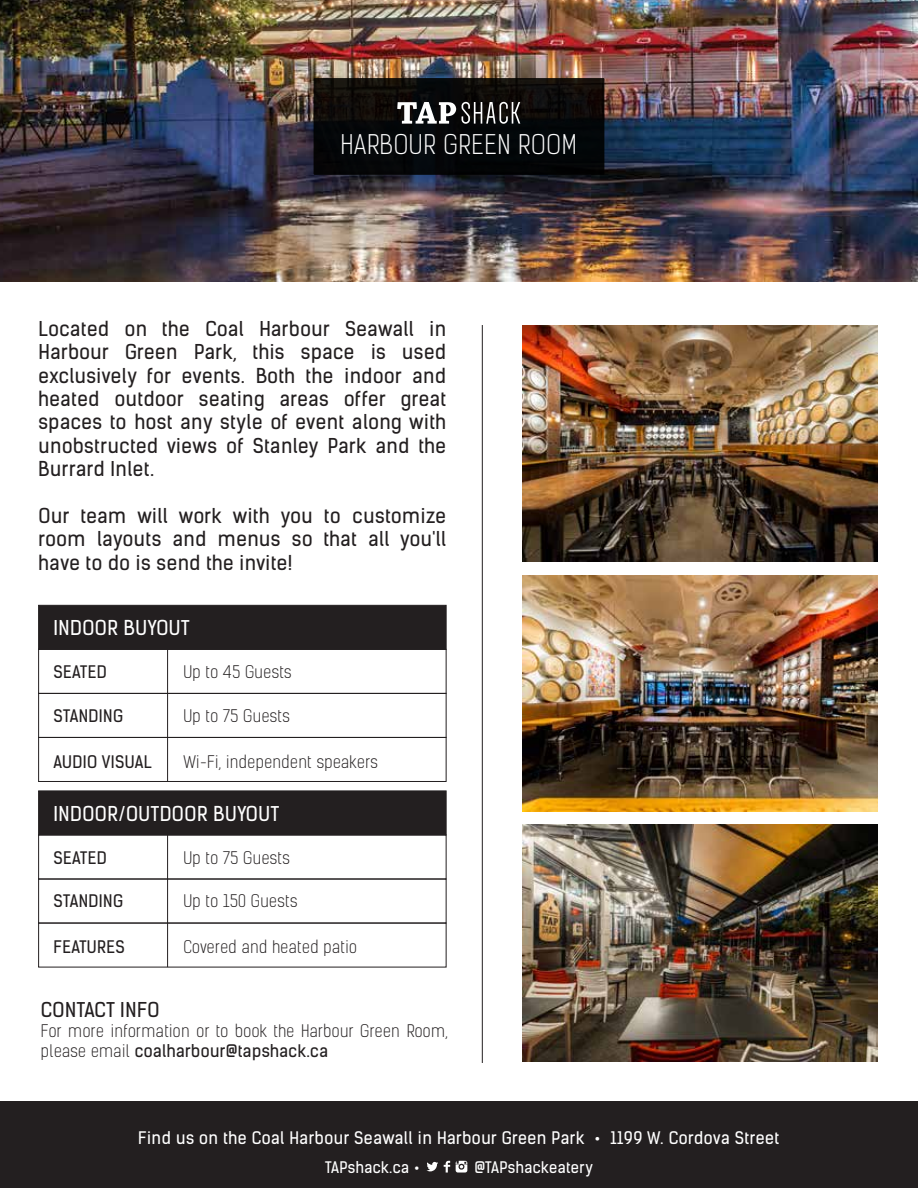
<style>
.page{position:relative;width:918px;height:1188px;background:#fff}
.page>*{position:absolute;margin:0;border:0;box-sizing:border-box;transform-origin:0 0}
.t1{font:300 25.8px "Kelson Sans";letter-spacing:.025em;color:#fff}
.t2{font:19.5px/23.4px "Kelson Sans";letter-spacing:.025em;color:#231f20;text-align:justify}
.t3{font:19.5px "Kelson Sans";letter-spacing:.025em;color:#fff}
.t4{font:300 16.5px/19.8px "Kelson Sans";letter-spacing:.025em;color:#231f20}
.t5{font:16.5px "Kelson Sans";letter-spacing:.03em;color:#fff}
.t6{font:16.5px "Kelson Sans";letter-spacing:.025em;color:#231f20}
.t7{font:15.3px "Kelson Sans";letter-spacing:.025em;color:#fff}
.s1{color:#231f20}
.s2{font-weight:400}
</style>
<div class="page">
<img style="left:0;top:0;width:918px;height:282px">
<div style="left:314px;top:78px;width:290px;height:97px;background:#090902"></div>
<svg style="left:397px;top:102px;width:59px;height:22px"></svg>
<svg style="left:462px;top:102px;width:58px;height:22px"></svg>
<div style="left:0;top:1102px;width:918px;height:86px;background:#231f20"></div>
<svg style="left:456px;top:1161px;width:11px;height:12px"></svg>
<svg style="left:444px;top:1161px;width:6px;height:12px"></svg>
<svg style="left:426px;top:1162px;width:12px;height:9px"></svg>
<hr style="left:482px;top:325px;width:1px;height:738px;background:#231f20">
<img style="left:523px;top:325px;width:354px;height:237px">
<img style="left:523px;top:575px;width:354px;height:237px">
<img style="left:523px;top:825px;width:354px;height:236px">
<div style="left:38px;top:605px;width:409px;height:45px;background:#231f20;border:1px solid #231f20"></div>
<div style="left:38px;top:649px;width:409px;height:45px;border:1px solid #231f20"></div>
<div style="left:38px;top:693px;width:409px;height:45px;border:1px solid #231f20"></div>
<div style="left:38px;top:737px;width:409px;height:45px;border:1px solid #231f20"></div>
<hr style="left:167px;top:649px;width:1px;height:132px;background:#231f20">
<div style="left:38px;top:791px;width:409px;height:44px;background:#231f20"></div>
<div style="left:38px;top:835px;width:409px;height:44px;border:1px solid #231f20"></div>
<div style="left:38px;top:879px;width:409px;height:44px;border:1px solid #231f20"></div>
<div style="left:38px;top:923px;width:409px;height:44px;border:1px solid #231f20"></div>
<hr style="left:167px;top:835px;width:1px;height:132px;background:#231f20">
<h1 class="t1" style="left:341px;top:129px;width:238px">HARBOUR GREEN ROOM</h1>
<p class="t2" style="left:39px;top:317px;width:409px">Located on the Coal Harbour Seawall in Harbour Green Park, this space is used exclusively for events. Both the indoor and heated outdoor seating areas offer great spaces to host any style of event along with unobstructed views of Stanley Park and the Burrard Inlet.</p>
<p class="t2" style="left:39px;top:504px;width:409px">Our team will work with you to customize room layouts and menus so that all you'll have to do is send the invite!</p>
<p class="t3" style="left:53px;top:616px;width:176px">INDOOR BUYOUT<span class="s1">sum</span></p>
<p class="t6" style="left:53px;top:662px;width:55px">SEATED</p>
<p class="t6" style="left:53px;top:705px;width:71px">STANDING</p>
<p class="t6" style="left:53px;top:751px;width:100px">AUDIO VISUAL</p>
<p class="t4" style="left:183px;top:663px;width:110px">Up to 45 Guests</p>
<p class="t4" style="left:183px;top:706px;width:108px">Up to 75 Guests</p>
<p class="t4" style="left:183px;top:752px;width:196px">Wi-Fi, independent speakers</p>
<p class="t3" style="left:53px;top:801px;width:265px">INDOOR/OUTDOOR BUYOUT<span class="s1">sum</span></p>
<p class="t6" style="left:53px;top:848px;width:55px">SEATED</p>
<p class="t6" style="left:53px;top:891px;width:71px">STANDING</p>
<p class="t6" style="left:53px;top:937px;width:73px">FEATURES</p>
<p class="t4" style="left:183px;top:848px;width:108px">Up to 75 Guests</p>
<p class="t4" style="left:183px;top:891px;width:116px">Up to 150 Guests</p>
<p class="t4" style="left:183px;top:938px;width:175px">Covered and heated patio</p>
<p class="t2" style="left:41px;top:998px;width:120px">CONTACT INFO</p>
<p class="t4" style="left:41px;top:1021px;width:408px">For more information or to book the Harbour Green Room, please email <span class="s2">coalharbour@tapshack.ca</span></p>
<p class="t5" style="left:138px;top:1128px;width:642px">Find us on the Coal Harbour Seawall in Harbour Green Park • 1199 W. Cordova Street</p>
<p class="t7" style="left:325px;top:1157px;width:96px">TAPshack.ca •</p>
<p class="t7" style="left:475px;top:1157px;width:119px">@TAPshackeatery</p>
</div>
